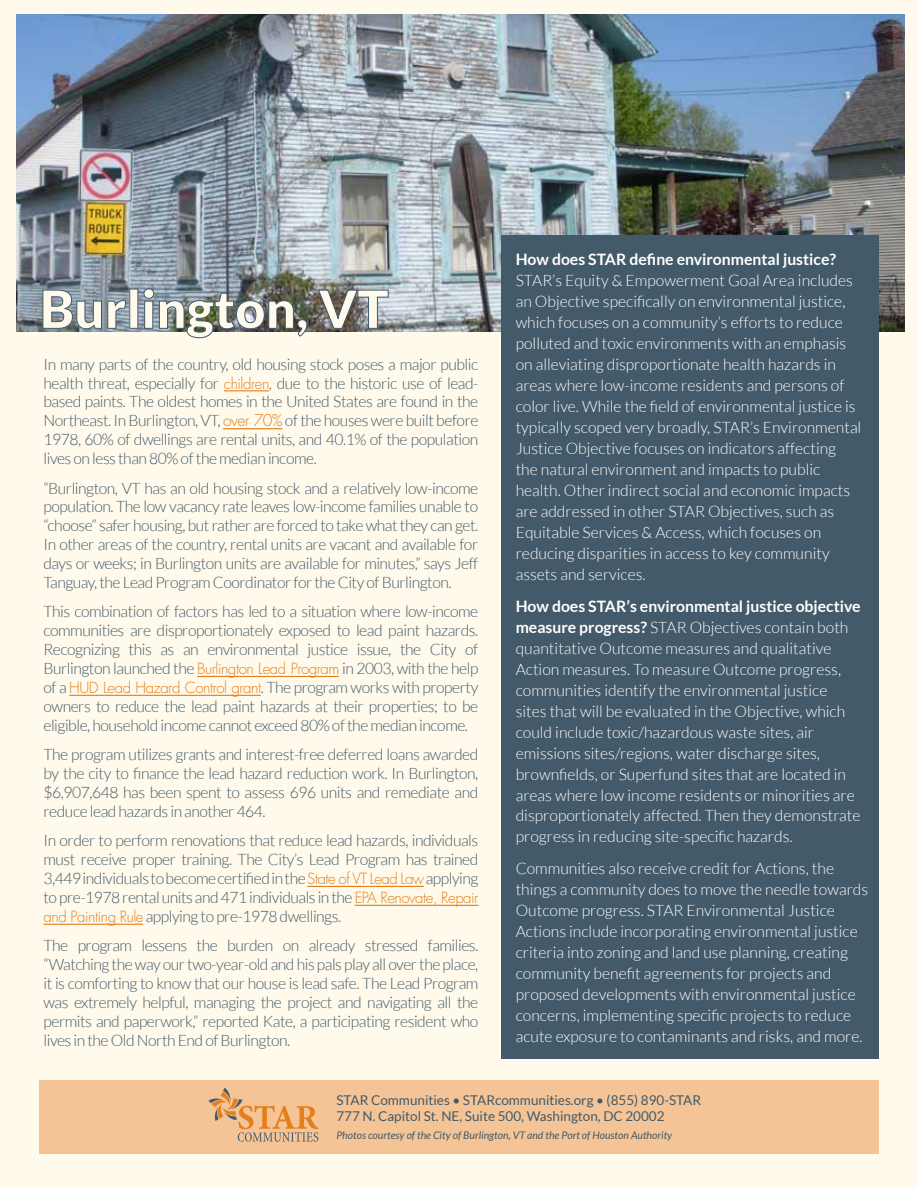
<style>
.page{position:relative;width:918px;height:1188px;background:#fffaeb}
.page>*{position:absolute;margin:0;border:0;box-sizing:border-box;transform-origin:0 0}
.t1{font:900 52.5px "Lato";color:#fffaeb}
.t2{font:300 15.75px/18.9px "Lato";letter-spacing:-.03em;color:#425968;text-align:justify}
.t3{font:300 15.75px/21px "Lato";color:#fff}
.t4{font:300 15.75px/18.9px "Lato";letter-spacing:-.03em;color:#425a69;text-align:justify}
.t5{font:700 15.75px "Lato";color:#fff}
.t6{font:13.5px/16.2px "Lato";color:#425a69}
.t7{font:italic 10.5px "Lato";color:#425a69}
.s1{font-family:"Futura";font-size:15px;color:#e37f1c}
.s2{font-family:"Futura";color:#e37f1c}
.s3{color:#425968}
.s4{font-weight:700}
</style>
<div class="page">
<img style="left:16px;top:14px;width:888px;height:318px">
<div style="left:40px;top:1080px;width:839px;height:74px;background:#f4c497"></div>
<hr style="left:224px;top:390px;width:45px;height:1px;background:#e37f1c">
<hr style="left:223px;top:428px;width:59px;height:1px;background:#e37f1c">
<hr style="left:197px;top:676px;width:142px;height:1px;background:#e37f1c">
<hr style="left:69px;top:695px;width:192px;height:1px;background:#e37f1c">
<hr style="left:307px;top:886px;width:117px;height:1px;background:#e37f1c">
<hr style="left:355px;top:905px;width:124px;height:1px;background:#e37f1c">
<hr style="left:44px;top:924px;width:99px;height:1px;background:#e37f1c">
<div style="left:501px;top:236px;width:378px;height:823px;background:#425a69"></div>
<svg style="left:42px;top:289px;width:85px;height:41px"></svg>
<div style="left:129px;top:289px;width:9px;height:40px;border:1px solid #425a69"></div>
<img style="left:143px;top:288px;width:165px;height:50px">
<svg style="left:317px;top:289px;width:72px;height:40px"></svg>
<svg style="left:209px;top:1088px;width:109px;height:54px"></svg>
<h1 class="t1" style="left:40px;top:278px;width:350px">Burlington, VT</h1>
<p class="t2" style="left:43px;top:355px;width:436px">In many parts of the country, old housing stock poses a major public health threat, especially for <span class="s1">children</span>, due to the historic use of lead&shy;based paints. The oldest homes in the United States are found in the Northeast. In Burlington, VT, <span class="s2">over 70%</span> of the houses were built before 1978, 60% of dwellings are rental units, and 40.1% of the population lives on less than 80% of the median income.</p>
<p class="t2" style="left:43px;top:479px;width:436px">“Burlington, VT has an old housing stock and a relatively low-income population. The low vacancy rate leaves low-income families unable to “choose” safer housing, but rather are forced to take what they can get.<br>In other areas of the country, rental units are vacant and available for days or weeks; in Burlington units are available for minutes,” says Jeff Tanguay, the Lead Program Coordinator for the City of Burlington.</p>
<p class="t2" style="left:43px;top:602px;width:436px">This combination of factors has led to a situation where low-income communities are disproportionately exposed to lead paint hazards.<br>Recognizing this as an environmental justice issue, the City of Burlington launched the <span class="s1">Burlington Lead Program</span> in 2003, with the help of a <span class="s1">HUD Lead Hazard Control grant</span>. The program works with property owners to reduce the lead paint hazards at their properties; to be eligible, household income cannot exceed 80% of the median income.</p>
<p class="t2" style="left:43px;top:745px;width:436px">The program utilizes grants and interest-free deferred loans awarded by the city to finance the lead hazard reduction work. In Burlington, $6,907,648 has been spent to assess 696 units and remediate and reduce lead hazards in another 464.</p>
<p class="t2" style="left:43px;top:831px;width:437px">In order to perform renovations that reduce lead hazards, individuals must receive proper training. The City’s Lead Program has trained 3,449 individuals to become certified in the <span class="s1">State of VT Lead Law</span> applying to pre-1978 rental units and 471 individuals in the <span class="s1">EPA Renovate, Repair and Painting Rule</span> applying to pre-1978 dwellings.</p>
<p class="t4" style="left:44px;top:936px;width:436px"><span class="s3">The program lessens the burden on already stressed families. “Watching the way our two-year-old and</span> his pals play all over the place, it is comforting to know that our house is lead safe. The Lead Program was extremely helpful, managing the project and navigating all the permits and paperwork,” reported Kate, a participating resident who lives in the Old North End of Burlington.</p>
<p class="t5" style="left:516px;top:250px;width:322px">How does STAR define environmental justice?</p>
<p class="t3" style="left:516px;top:270px;width:347px">STAR’s Equity &amp; Empowerment Goal Area includes an Objective specifically on environmental justice, which focuses on a community’s efforts to reduce polluted and toxic environments with an emphasis on alleviating disproportionate health hazards in areas where low-income residents and persons of color live. While the field of environmental justice is typically scoped very broadly, STAR’s Environmental Justice Objective focuses on indicators affecting the natural environment and impacts to public health. Other indirect social and economic impacts are addressed in other STAR Objectives, such as Equitable Services &amp; Access, which focuses on reducing disparities in access to key community assets and services.</p>
<p class="t3" style="left:516px;top:595px;width:346px"><span class="s4">How does STAR’s environmental justice objective measure progress?</span> STAR Objectives contain both quantitative Outcome measures and qualitative Action measures. To measure Outcome progress, communities identify the environmental justice sites that will be evaluated in the Objective, which could include toxic/hazardous waste sites, air emissions sites/regions, water discharge sites, brownfields, or Superfund sites that are located in areas where low income residents or minorities are disproportionately affected. Then they demonstrate progress in reducing site-specific hazards.</p>
<p class="t3" style="left:516px;top:858px;width:354px">Communities also receive credit for Actions, the things a community does to move the needle towards Outcome progress. STAR Environmental Justice Actions include incorporating environmental justice criteria into zoning and land use planning, creating community benefit agreements for projects and proposed developments with environmental justice concerns, implementing specific projects to reduce acute exposure to contaminants and risks, and more.</p>
<p class="t6" style="left:336px;top:1092px;width:366px">STAR Communities • STARcommunities.org • (855) 890-STAR<br>777 N. Capitol St. NE, Suite 500, Washington, DC 20002</p>
<p class="t7" style="left:336px;top:1129px;width:337px">Photos courtesy of the City of Burlington, VT and the Port of Houston Authority</p>
</div>
